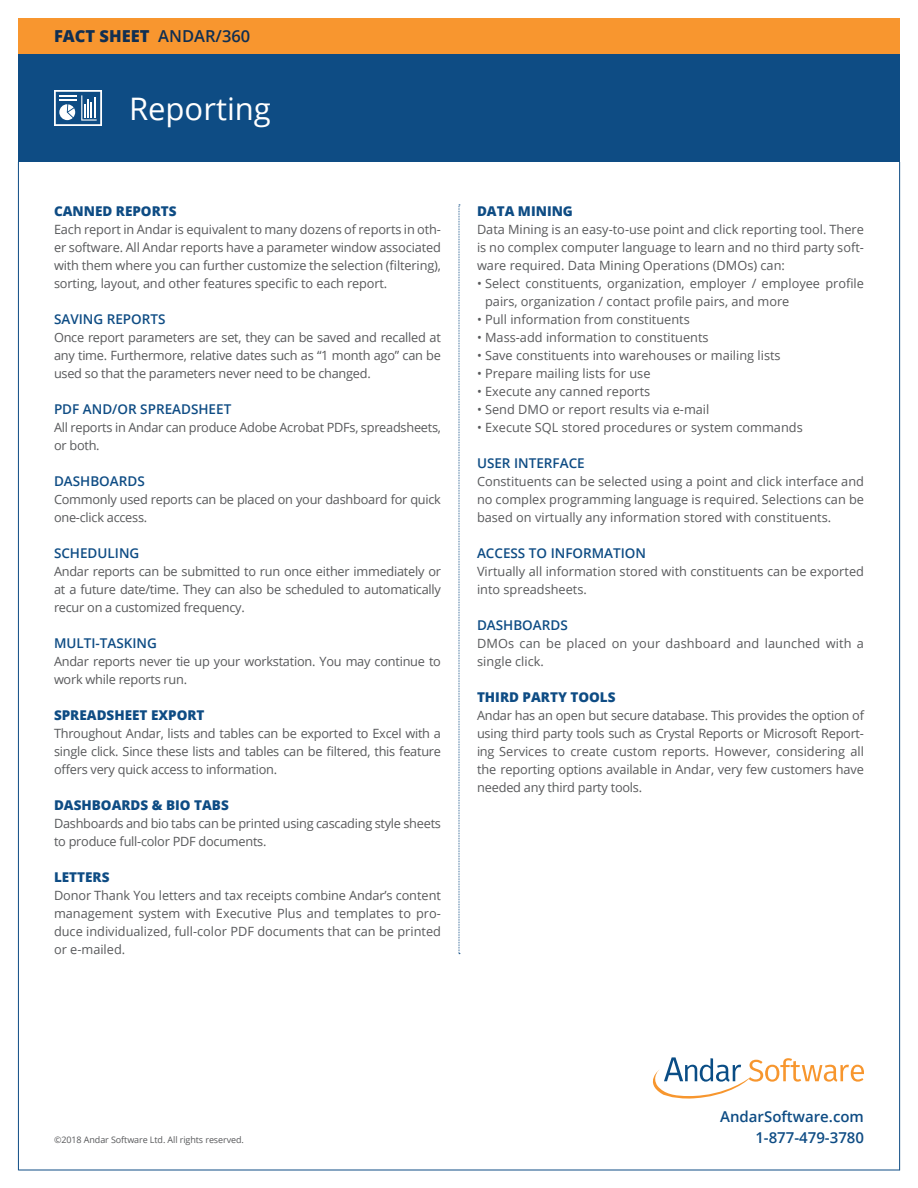
<style>
.page{position:relative;width:918px;height:1188px;background:#fff}
.page>*{position:absolute;margin:0;border:0;box-sizing:border-box;transform-origin:0 0}
.t1{font:31.05px "Open Sans";color:#fff}
.t2{font:800 16.5px "Open Sans";color:#102f52}
.t3{font:600 15px/21px "Open Sans";color:#0e4c84;text-align:right}
.t4{font:600 13.5px "Open Sans";color:#0e4c84}
.t5{font:800 13.5px "Open Sans";color:#0e4c84}
.t6{font:12.75px/18px "Open Sans";color:#58595b;text-align:justify}
.t7{font:12.75px/18px "Open Sans";letter-spacing:-.02em;color:#58595b}
.t8{font:9px "Open Sans";letter-spacing:-.01em;color:#58595b}
.s1{font-weight:600}
</style>
<div class="page">
<div style="left:18px;top:54px;width:882px;height:108px;background:#0e4c84"></div>
<div style="left:18px;top:18px;width:882px;height:36px;background:#f8962f"></div>
<hr style="left:18px;top:162px;width:1px;height:1008px;background:#0e4c84">
<hr style="left:899px;top:162px;width:1px;height:1008px;background:#0e4c84">
<hr style="left:19px;top:1170px;width:881px;height:1px;background:#0e4c84">
<svg style="left:653px;top:1057px;width:211px;height:42px"></svg>
<svg style="left:459px;top:205px;width:1px;height:749px"></svg>
<svg style="left:54px;top:90px;width:48px;height:36px"></svg>
<hr style="left:94px;top:97px;width:2px;height:21px;background:#fff">
<p class="t2" style="left:54px;top:24px;width:198px">FACT SHEET <span class="s1">ANDAR/360</span></p>
<h1 class="t1" style="left:129px;top:87px;width:143px">Reporting</h1>
<p class="t5" style="left:54px;top:201px;width:124px">CANNED REPORTS</p>
<p class="t6" style="left:54px;top:220px;width:389px">Each report in Andar is equivalent to many dozens of reports in oth&shy;er software. All Andar reports have a parameter window associated with them where you can further customize the selection (filtering), sorting, layout, and other features specific to each report.</p>
<p class="t4" style="left:54px;top:310px;width:113px">SAVING REPORTS</p>
<p class="t6" style="left:54px;top:328px;width:388px">Once report parameters are set, they can be saved and recalled at any time. Furthermore, relative dates such as “1 month ago” can be used so that the parameters never need to be changed.</p>
<p class="t4" style="left:54px;top:400px;width:179px">PDF AND/OR SPREADSHEET</p>
<p class="t7" style="left:54px;top:418px;width:389px">All reports in Andar can produce Adobe Acrobat PDFs, spreadsheets, or both.</p>
<p class="t4" style="left:54px;top:472px;width:92px">DASHBOARDS</p>
<p class="t7" style="left:54px;top:490px;width:389px">Commonly used reports can be placed on your dashboard for quick one-click access.</p>
<p class="t4" style="left:54px;top:544px;width:87px">SCHEDULING</p>
<p class="t6" style="left:54px;top:562px;width:389px">Andar reports can be submitted to run once either immediately or at a future date/time. They can also be scheduled to automatically recur on a customized frequency.</p>
<p class="t4" style="left:54px;top:634px;width:105px">MULTI-TASKING</p>
<p class="t7" style="left:54px;top:652px;width:389px">Andar reports never tie up your workstation. You may continue to work while reports run.</p>
<p class="t5" style="left:54px;top:705px;width:152px">SPREADSHEET EXPORT</p>
<p class="t6" style="left:54px;top:724px;width:389px">Throughout Andar, lists and tables can be exported to Excel with a single click. Since these lists and tables can be filtered, this feature offers very quick access to information.</p>
<p class="t5" style="left:54px;top:795px;width:176px">DASHBOARDS &amp; BIO TABS</p>
<p class="t7" style="left:54px;top:814px;width:389px">Dashboards and bio tabs can be printed using cascading style sheets to produce full-color PDF documents.</p>
<p class="t5" style="left:54px;top:867px;width:57px">LETTERS</p>
<p class="t6" style="left:54px;top:886px;width:389px">Donor Thank You letters and tax receipts combine Andar’s content management system with Executive Plus and templates to pro&shy;duce individualized, full-color PDF documents that can be printed or e-mailed.</p>
<p class="t5" style="left:477px;top:201px;width:97px">DATA MINING</p>
<p class="t6" style="left:477px;top:220px;width:389px">Data Mining is an easy-to-use point and click reporting tool. There is no complex computer language to learn and no third party soft&shy;ware required. Data Mining Operations (DMOs) can:</p>
<p class="t6" style="left:485px;top:274px;width:380px;text-indent:-8px">• Select constituents, organization, employer / employee profile pairs, organization / contact profile pairs, and more</p>
<p class="t6" style="left:477px;top:310px;width:214px">• Pull information from constituents</p>
<p class="t6" style="left:477px;top:328px;width:233px">• Mass-add information to constituents</p>
<p class="t6" style="left:477px;top:346px;width:305px">• Save constituents into warehouses or mailing lists</p>
<p class="t6" style="left:477px;top:364px;width:175px">• Prepare mailing lists for use</p>
<p class="t6" style="left:477px;top:382px;width:175px">• Execute any canned reports</p>
<p class="t6" style="left:477px;top:400px;width:234px">• Send DMO or report results via e-mail</p>
<p class="t6" style="left:477px;top:418px;width:327px">• Execute SQL stored procedures or system commands</p>
<p class="t4" style="left:477px;top:454px;width:109px">USER INTERFACE</p>
<p class="t6" style="left:477px;top:472px;width:389px">Constituents can be selected using a point and click interface and no complex programming language is required. Selections can be based on virtually any information stored with constituents.</p>
<p class="t4" style="left:477px;top:544px;width:171px">ACCESS TO INFORMATION</p>
<p class="t6" style="left:477px;top:562px;width:389px">Virtually all information stored with constituents can be exported into spreadsheets.</p>
<p class="t4" style="left:477px;top:616px;width:92px">DASHBOARDS</p>
<p class="t6" style="left:477px;top:634px;width:389px">DMOs can be placed on your dashboard and launched with a single click.</p>
<p class="t5" style="left:477px;top:687px;width:140px">THIRD PARTY TOOLS</p>
<p class="t6" style="left:477px;top:706px;width:389px">Andar has an open but secure database. This provides the option of using third party tools such as Crystal Reports or Microsoft Report&shy;ing Services to create custom reports. However, considering all the reporting options available in Andar, very few customers have needed any third party tools.</p>
<p class="t8" style="left:54px;top:1133px;width:191px">©2018 Andar Software Ltd. All rights reserved.</p>
<p class="t3" style="left:720px;top:1105px;width:145px">AndarSoftware.com<br>1-877-479-3780</p>
</div>
